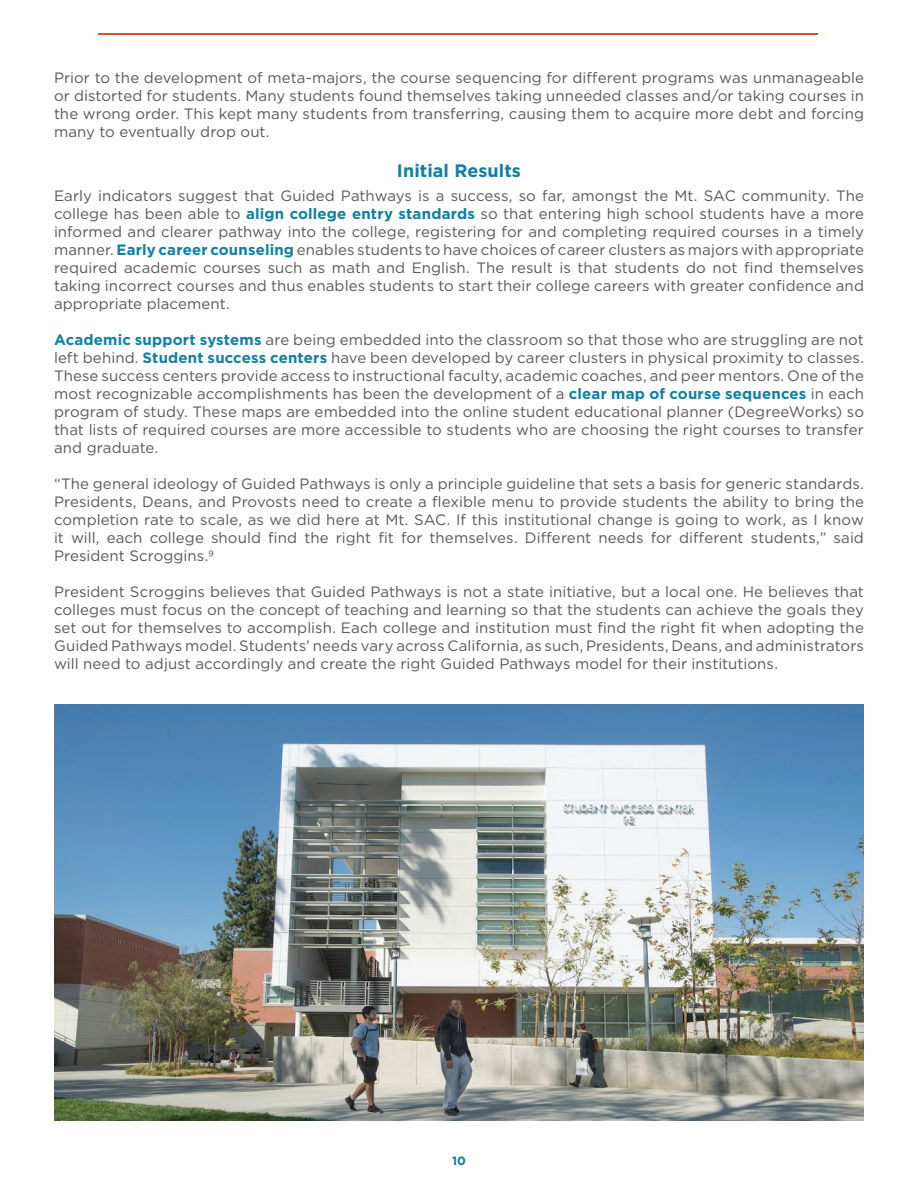
<style>
.page{position:relative;width:918px;height:1188px;background:#fff}
.page>*{position:absolute;margin:0;border:0;box-sizing:border-box;transform-origin:0 0}
.t1{font:700 18px "Gotham";letter-spacing:.005em;color:#107fa5}
.t2{font:15px/18px "Gotham";letter-spacing:.005em;color:#57585a;text-align:justify}
.t3{font:700 12px "Gotham";color:#007fa5}
.s1{font-weight:700;color:#107fa5}
</style>
<div class="page">
<hr style="left:98px;top:33px;width:720px;height:2px;background:#d35627">
<img style="left:54px;top:704px;width:810px;height:417px">
<p class="t2" style="left:54px;top:69px;width:812px">Prior to the development of meta-majors, the course sequencing for different programs was unmanageable or distorted for students. Many students found themselves taking unneeded classes and/or taking courses in the wrong order. This kept many students from transferring, causing them to acquire more debt and forcing many to eventually drop out.</p>
<p class="t1" style="left:397px;top:159px;width:126px">Initial Results</p>
<p class="t2" style="left:54px;top:186px;width:812px">Early indicators suggest that Guided Pathways is a success, so far, amongst the Mt. SAC community. The college has been able to <span class="s1">align college entry standards</span> so that entering high school students have a more informed and clearer pathway into the college, registering for and completing required courses in a timely manner. <span class="s1">Early career counseling</span> enables students to have choices of career clusters as majors with appropriate required academic courses such as math and English. The result is that students do not find themselves taking incorrect courses and thus enables students to start their college careers with greater confidence and appropriate placement.</p>
<p class="t2" style="left:54px;top:330px;width:812px"><span class="s1">Academic support systems</span> are being embedded into the classroom so that those who are struggling are not left behind. <span class="s1">Student success centers</span> have been developed by career clusters in physical proximity to classes.<br>These success centers provide access to instructional faculty, academic coaches, and peer mentors. One of the most recognizable accomplishments has been the development of a <span class="s1">clear map of course sequences</span> in each program of study. These maps are embedded into the online student educational planner (DegreeWorks) so that lists of required courses are more accessible to students who are choosing the right courses to transfer and graduate.</p>
<p class="t2" style="left:54px;top:474px;width:812px">“The general ideology of Guided Pathways is only a principle guideline that sets a basis for generic standards.<br>Presidents, Deans, and Provosts need to create a flexible menu to provide students the ability to bring the completion rate to scale, as we did here at Mt. SAC. If this institutional change is going to work, as I know it will, each college should find the right fit for themselves. Different needs for different students,” said President Scroggins.9</p>
<p class="t2" style="left:54px;top:582px;width:812px">President Scroggins believes that Guided Pathways is not a state initiative, but a local one. He believes that colleges must focus on the concept of teaching and learning so that the students can achieve the goals they set out for themselves to accomplish. Each college and institution must find the right fit when adopting the Guided Pathways model. Students’ needs vary across California, as such, Presidents, Deans, and administrators will need to adjust accordingly and create the right Guided Pathways model for their institutions.</p>
<p class="t3" style="left:452px;top:1152px;width:15px">10</p>
</div>
